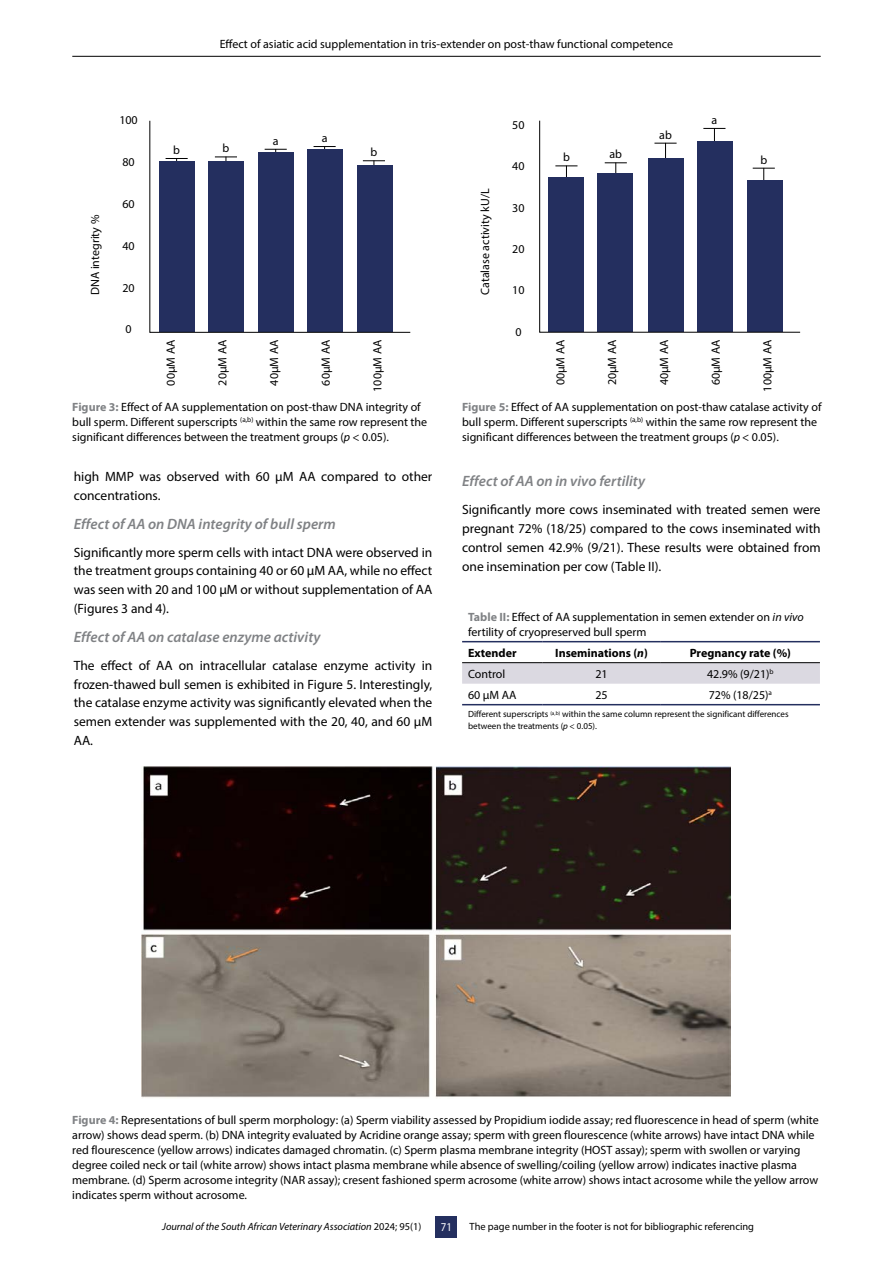
<style>
.page{position:relative;width:893px;height:1263px;background:#fff}
.page>*{position:absolute;margin:0;border:0;box-sizing:border-box;transform-origin:0 0}
.t1{font:italic 600 15px "Myriad Pro";color:#808285}
.t2{font:13.5px/18.8px "Myriad Pro";color:#000;text-align:justify}
.t3{font:12px/15px "Myriad Pro";color:#000}
.t4{font:700 12px "Myriad Pro";color:#000}
.t5{font:12px "Myriad Pro";color:#fff;scale:.9 1}
.t6{font:10.5px "Myriad Pro";color:#000}
.t7{font:italic 10.5px "Myriad Pro";color:#000}
.t8{font:9px/12px "Myriad Pro";color:#000}
.s1{font-weight:700;color:#808285}
.s2{font-style:italic}
.s3{font-style:normal}
</style>
<div class="page">
<div style="left:436px;top:1217px;width:21px;height:21px;background:#242f5f"></div>
<hr style="left:72px;top:56px;width:749px;height:1px;background:#000">
<svg style="left:539px;top:120px;width:262px;height:213px"></svg>
<svg style="left:149px;top:120px;width:262px;height:213px"></svg>
<img style="left:141px;top:766px;width:589px;height:332px">
<svg style="left:462px;top:663px;width:358px;height:21px;background:#d9d7df"></svg>
<hr style="left:462px;top:641px;width:80px;height:1px;background:#242f5f">
<hr style="left:542px;top:641px;width:119px;height:1px;background:#242f5f">
<hr style="left:661px;top:641px;width:159px;height:1px;background:#242f5f">
<hr style="left:462px;top:704px;width:80px;height:1px;background:#242f5f">
<hr style="left:542px;top:704px;width:119px;height:1px;background:#242f5f">
<hr style="left:661px;top:704px;width:159px;height:1px;background:#242f5f">
<hr style="left:462px;top:662px;width:80px;height:1px;background:#000">
<hr style="left:542px;top:662px;width:119px;height:1px;background:#000">
<hr style="left:661px;top:662px;width:159px;height:1px;background:#000">
<p class="t3" style="left:88px;top:295px;width:82px;rotate:-90deg">DNA integrity %</p>
<p class="t3" style="left:119px;top:112px;width:20px">100</p>
<p class="t3" style="left:122px;top:154px;width:14px">80</p>
<p class="t3" style="left:122px;top:196px;width:14px">60</p>
<p class="t3" style="left:122px;top:238px;width:14px">40</p>
<p class="t3" style="left:122px;top:280px;width:14px">20</p>
<p class="t3" style="left:125px;top:322px;width:8px">0</p>
<p class="t3" style="left:173px;top:142px;width:8px">b</p>
<p class="t3" style="left:220px;top:37px;width:455px">Effect of asiatic acid supplementation in tris-extender on post-thaw functional competence</p>
<p class="t3" style="left:273px;top:133px;width:7px">a</p>
<p class="t3" style="left:322px;top:130px;width:7px">a</p>
<p class="t3" style="left:223px;top:141px;width:8px">b</p>
<p class="t3" style="left:370px;top:144px;width:8px">b</p>
<p class="t3" style="left:477px;top:295px;width:108px;rotate:-90deg">Catalase activity kU/L</p>
<p class="t3" style="left:512px;top:117px;width:14px">50</p>
<p class="t3" style="left:512px;top:158px;width:14px">40</p>
<p class="t3" style="left:512px;top:200px;width:14px">30</p>
<p class="t3" style="left:512px;top:241px;width:14px">20</p>
<p class="t3" style="left:512px;top:282px;width:14px">10</p>
<p class="t3" style="left:515px;top:324px;width:8px">0</p>
<p class="t3" style="left:563px;top:150px;width:8px">b</p>
<p class="t3" style="left:609px;top:146px;width:14px">ab</p>
<p class="t3" style="left:659px;top:127px;width:14px">ab</p>
<p class="t3" style="left:711px;top:112px;width:7px">a</p>
<p class="t3" style="left:760px;top:152px;width:8px">b</p>
<p class="t3" style="left:163px;top:386px;width:47px;rotate:-90deg">00µM AA</p>
<p class="t3" style="left:215px;top:386px;width:47px;rotate:-90deg">20µM AA</p>
<p class="t3" style="left:266px;top:386px;width:47px;rotate:-90deg">40µM AA</p>
<p class="t3" style="left:318px;top:386px;width:47px;rotate:-90deg">60µM AA</p>
<p class="t3" style="left:370px;top:392px;width:53px;rotate:-90deg">100µM AA</p>
<p class="t3" style="left:553px;top:385px;width:47px;rotate:-90deg">00µM AA</p>
<p class="t3" style="left:605px;top:385px;width:47px;rotate:-90deg">20µM AA</p>
<p class="t3" style="left:656px;top:385px;width:47px;rotate:-90deg">40µM AA</p>
<p class="t3" style="left:708px;top:385px;width:47px;rotate:-90deg">60µM AA</p>
<p class="t3" style="left:760px;top:392px;width:53px;rotate:-90deg">100µM AA</p>
<p class="t3" style="left:72px;top:399px;width:356px"><span class="s1">Figure 3:</span> Effect of AA supplementation on post-thaw DNA integrity of bull sperm. Different superscripts <sup>(a,b)</sup> within the same row represent the significant differences between the treatment groups (<span class="s2">p</span> &lt; 0.05).</p>
<p class="t2" style="left:74px;top:467px;width:360px">high MMP was observed with 60 µM AA compared to other concentrations.</p>
<p class="t1" style="left:74px;top:515px;width:263px">Effect of AA on DNA integrity of bull sperm</p>
<p class="t2" style="left:74px;top:542px;width:360px">Significantly more sperm cells with intact DNA were observed in the treatment groups containing 40 or 60 µM AA, while no effect was seen with 20 and 100 µM or without supplementation of AA (Figures 3 and 4).</p>
<p class="t1" style="left:74px;top:628px;width:248px">Effect of AA on catalase enzyme activity</p>
<p class="t2" style="left:74px;top:656px;width:360px">The effect of AA on intracellular catalase enzyme activity in frozen-thawed bull semen is exhibited in Figure 5. Interestingly, the catalase enzyme activity was significantly elevated when the semen extender was supplemented with the 20, 40, and 60 µM AA.</p>
<p class="t3" style="left:462px;top:399px;width:361px"><span class="s1">Figure 5:</span> Effect of AA supplementation on post-thaw catalase activity of bull sperm. Different superscripts <sup>(a,b)</sup> within the same row represent the significant differences between the treatment groups (<span class="s2">p</span> &lt; 0.05).</p>
<p class="t1" style="left:462px;top:472px;width:185px">Effect of AA on in vivo fertility</p>
<p class="t2" style="left:462px;top:500px;width:360px">Significantly more cows inseminated with treated semen were pregnant 72% (18/25) compared to the cows inseminated with control semen 42.9% (9/21). These results were obtained from one insemination per cow (Table II).</p>
<p class="t3" style="left:468px;top:609px;width:337px"><span class="s1">Table II:</span> Effect of AA supplementation in semen extender on <span class="s2">in vivo </span>fertility of cryopreserved bull sperm</p>
<p class="t4" style="left:468px;top:645px;width:50px">Extender</p>
<p class="t4" style="left:555px;top:645px;width:94px">Inseminations (<span class="s2">n</span>)</p>
<p class="t4" style="left:690px;top:645px;width:103px">Pregnancy rate (%)</p>
<p class="t3" style="left:468px;top:666px;width:39px">Control</p>
<p class="t3" style="left:595px;top:666px;width:14px">21</p>
<p class="t3" style="left:707px;top:666px;width:68px">42.9% (9/21)<sup>b</sup></p>
<p class="t3" style="left:468px;top:687px;width:50px">60 µM AA</p>
<p class="t3" style="left:595px;top:687px;width:14px">25</p>
<p class="t3" style="left:709px;top:687px;width:65px">72% (18/25)<sup>a</sup></p>
<p class="t8" style="left:468px;top:708px;width:322px">Different superscripts <sup>(a,b)</sup> within the same column represent the significant differences between the treatments (<span class="s2">p</span> &lt; 0.05).</p>
<p class="t3" style="left:72px;top:1112px;width:748px"><span class="s1">Figure 4:</span> Representations of bull sperm morphology: (a) Sperm viability assessed by Propidium iodide assay; red fluorescence in head of sperm (white arrow) shows dead sperm. (b) DNA integrity evaluated by Acridine orange assay; sperm with green flourescence (white arrows) have intact DNA while red flourescence (yellow arrows) indicates damaged chromatin. (c) Sperm plasma membrane integrity (HOST assay); sperm with swollen or varying degree coiled neck or tail (white arrow) shows intact plasma membrane while absence of swelling/coiling (yellow arrow) indicates inactive plasma membrane. (d) Sperm acrosome integrity (NAR assay); cresent fashioned sperm acrosome (white arrow) shows intact acrosome while the yellow arrow indicates sperm without acrosome.</p>
<p class="t7" style="left:162px;top:1220px;width:261px">Journal of the South African Veterinary Association <span class="s3">2024; 95(1)</span></p>
<p class="t5" style="left:441px;top:1220px;width:14px">71</p>
<p class="t6" style="left:470px;top:1220px;width:286px">The page number in the footer is not for bibliographic referencing</p>
</div>
